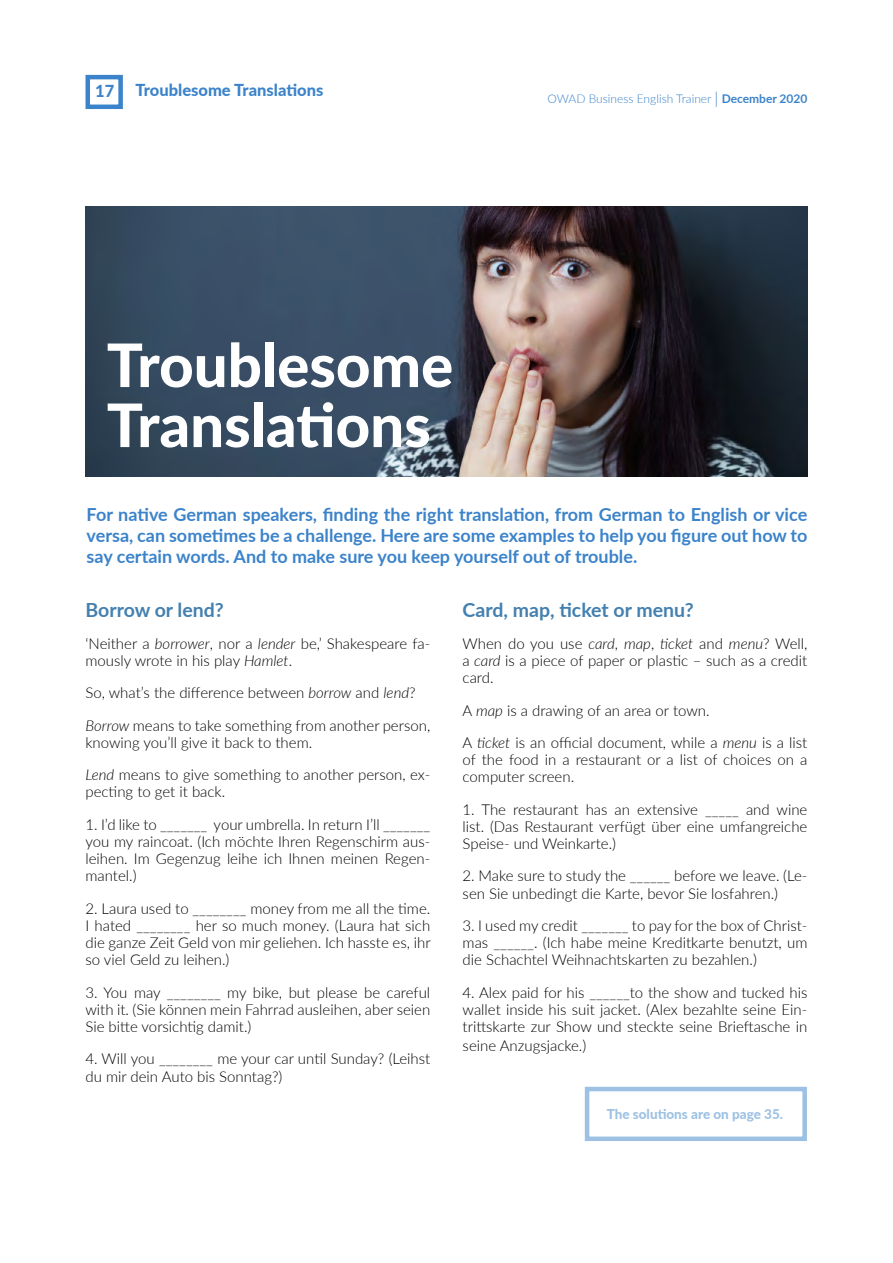
<style>
.page{position:relative;width:893px;height:1263px;background:#fff}
.page>*{position:absolute;margin:0;border:0;box-sizing:border-box;transform-origin:0 0}
.t1{font:900 60px/60px "Lato";color:#fff}
.t2{font:700 19.5px "Lato";color:#4380b0}
.t3{font:700 18px/21px "Lato";color:#3b83ca;text-align:justify}
.t4{font:900 16.5px "Lato";color:#3b83ca}
.t5{font:300 15px/17.2px "Lato";color:#000}
.t6{font:900 13.5px "Lato";color:#9dc1e4}
.t7{font:300 12px "Lato";color:#3b83ca}
.s1{font-size:16.5px}
.s2{font-weight:700}
.s3{font-style:italic}
</style>
<div class="page">
<div style="left:86px;top:75px;width:37px;height:34px;border:4px solid #3b83ca"></div>
<div style="left:585px;top:1087px;width:222px;height:54px;background:#fff;border:4px solid #9dc1e4"></div>
<img style="left:86px;top:207px;width:721px;height:270px">
<p class="t4" style="left:95px;top:79px;width:21px">17</p>
<p class="t4" style="left:136px;top:78px;width:189px">Troublesome Translations</p>
<h1 class="t1" style="left:107px;top:333px;width:348px">Troublesome<br>Translations</h1>
<p class="t7" style="left:547px;top:91px;width:262px">OWAD Business English Trainer <span class="s1">|</span> <span class="s2">December 2020</span></p>
<p class="t3" style="left:87px;top:503px;width:722px">For native German speakers, finding the right translation, from German to English or vice versa, can sometimes be a challenge. Here are some examples to help you figure out how to say certain words. And to make sure you keep yourself out of trouble.</p>
<h2 class="t2" style="left:86px;top:595px;width:140px">Borrow or lend?</h2>
<p class="t5" style="left:85px;top:634px;width:346px">‘Neither a <span class="s3">borrower</span>, nor a <span class="s3">lender</span> be,’ Shakespeare fa&shy;mously wrote in his play <span class="s3">Hamlet</span>.</p>
<p class="t5" style="left:85px;top:676px;width:346px;line-height:32.2px">So, what’s the difference between <span class="s3">borrow</span> and <span class="s3">lend</span>?<br><span class="s3">Borrow</span> means to take something from another person,</p>
<p class="t5" style="left:86px;top:726px;width:346px;line-height:32.2px">knowing you’ll give it back to them.<br><span class="s3">Lend</span> means to give something to another person, ex-</p>
<p class="t5" style="left:86px;top:783px;width:141px">pecting to get it back.</p>
<p class="t5" style="left:86px;top:815px;width:346px;text-align:justify">1. I’d like to _______ your umbrella. In return I’ll _______ you my raincoat. (Ich möchte Ihren Regenschirm aus&shy;leihen. Im Gegenzug leihe ich Ihnen meinen Regen&shy;mantel.)</p>
<p class="t5" style="left:86px;top:899px;width:347px;text-align:justify">2. Laura used to ________ money from me all the time.<br>I hated ________ her so much money. (Laura hat sich die ganze Zeit Geld von mir geliehen. Ich hasste es, ihr so viel Geld zu leihen.)</p>
<p class="t5" style="left:86px;top:983px;width:346px;text-align:justify">3. You may ________ my bike, but please be careful with it. (Sie können mein Fahrrad ausleihen, aber seien Sie bitte vorsichtig damit.)</p>
<p class="t5" style="left:86px;top:1050px;width:346px">4. Will you ________ me your car until Sunday? (Leihst du mir dein Auto bis Sonntag?)</p>
<h2 class="t2" style="left:463px;top:595px;width:233px">Card, map, ticket or menu?</h2>
<p class="t5" style="left:463px;top:634px;width:346px;text-align:justify">When do you use <span class="s3">card</span>, <span class="s3">map</span>, <span class="s3">ticket</span> and <span class="s3">menu</span>? Well, a <span class="s3">card</span> is a piece of paper or plastic – such as a credit card.</p>
<p class="t5" style="left:463px;top:694px;width:346px;line-height:32.2px">A <span class="s3">map</span> is a drawing of an area or town.<br>A <span class="s3">ticket</span> is an official document, while a <span class="s3">menu</span> is a list</p>
<p class="t5" style="left:463px;top:751px;width:346px">of the food in a restaurant or a list of choices on a computer screen.</p>
<p class="t5" style="left:463px;top:800px;width:346px;text-align:justify">1. The restaurant has an extensive _____ and wine list. (Das Restaurant verfügt über eine umfangreiche Speise- und Weinkarte.)</p>
<p class="t5" style="left:463px;top:867px;width:346px">2. Make sure to study the ______ before we leave. (Le&shy;sen Sie unbedingt die Karte, bevor Sie losfahren.)</p>
<p class="t5" style="left:463px;top:916px;width:346px;text-align:justify">3. I used my credit _______ to pay for the box of Christ&shy;mas ______. (Ich habe meine Kreditkarte benutzt, um die Schachtel Weihnachtskarten zu bezahlen.)</p>
<p class="t5" style="left:463px;top:983px;width:346px;text-align:justify">4. Alex paid for his ______to the show and tucked his wallet inside his suit jacket. (Alex bezahlte seine Ein&shy;trittskarte zur Show und steckte seine Brieftasche in</p>
<p class="t5" style="left:463px;top:1036px;width:125px">seine Anzugsjacke.)</p>
<p class="t6" style="left:607px;top:1104px;width:178px">The solutions are on page 35.</p>
</div>
